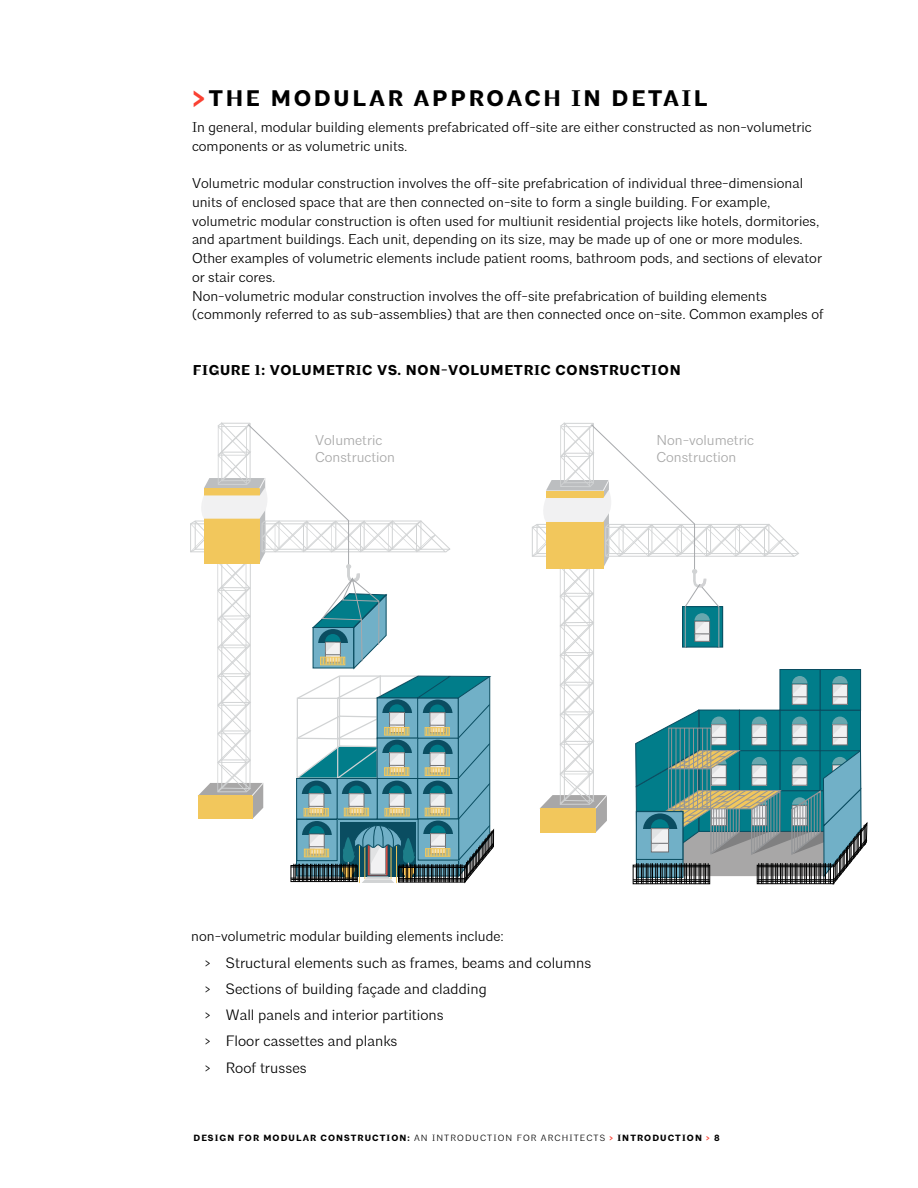
<style>
.page{position:relative;width:918px;height:1188px;background:#fff}
.page>*{position:absolute;margin:0;border:0;box-sizing:border-box;transform-origin:0 0}
.t1{font:700 22.5px "Architype";letter-spacing:.12em;color:#000}
.t2{font:300 15px/26.2px "Architype";color:#000}
.t3{font:300 14.25px/18.8px "Architype";color:#000}
.t4{font:300 14.25px/17.1px "Architype";color:#a7a7a7}
.t5{font:700 14.25px "Architype";letter-spacing:.05em;color:#000}
.t6{font:700 9px "Architype";letter-spacing:.12em;color:#000}
.s1{font-size:33px;color:#fa4132}
.s2{font-weight:300}
.s3{color:#fa4132}
</style>
<div class="page">
<svg style="left:190px;top:422px;width:304px;height:461px"></svg>
<svg style="left:532px;top:422px;width:336px;height:463px"></svg>
<h1 class="t1" style="left:192px;top:85px;width:517px"><span class="s1">&gt;</span>THE MODULAR APPROACH IN DETAIL</h1>
<p class="t3" style="left:192px;top:118px;width:621px">In general, modular building elements prefabricated off-site are either constructed as non-volumetric components or as volumetric units.</p>
<p class="t3" style="left:192px;top:174px;width:633px">Volumetric modular construction involves the off-site prefabrication of individual three-dimensional units of enclosed space that are then connected on-site to form a single building. For example, volumetric modular construction is often used for multiunit residential projects like hotels, dormitories, and apartment buildings. Each unit, depending on its size, may be made up of one or more modules.<br>Other examples of volumetric elements include patient rooms, bathroom pods, and sections of elevator or stair cores.<br>Non-volumetric modular construction involves the off-site prefabrication of building elements (commonly referred to as sub-assemblies) that are then connected once on-site. Common examples of</p>
<p class="t5" style="left:193px;top:361px;width:489px">FIGURE 1: VOLUMETRIC VS. NON-VOLUMETRIC CONSTRUCTION</p>
<p class="t4" style="left:315px;top:432px;width:82px">Volumetric<br>Construction</p>
<p class="t4" style="left:656px;top:432px;width:99px">Non-volumetric<br>Construction</p>
<p class="t3" style="left:191px;top:927px;width:314px">non-volumetric modular building elements include:</p>
<p class="t2" style="left:205px;top:950px;width:388px">&gt; Structural elements such as frames, beams and columns &gt; Sections of building façade and cladding<br>&gt; Wall panels and interior partitions<br>&gt; Floor cassettes and planks<br>&gt; Roof trusses</p>
<p class="t6" style="left:194px;top:1132px;width:528px">DESIGN FOR MODULAR CONSTRUCTION: <span class="s2">AN INTRODUCTION FOR ARCHITECTS</span> <span class="s3">&gt;</span> INTRODUCTION <span class="s3">&gt;</span> 8</p>
</div>
